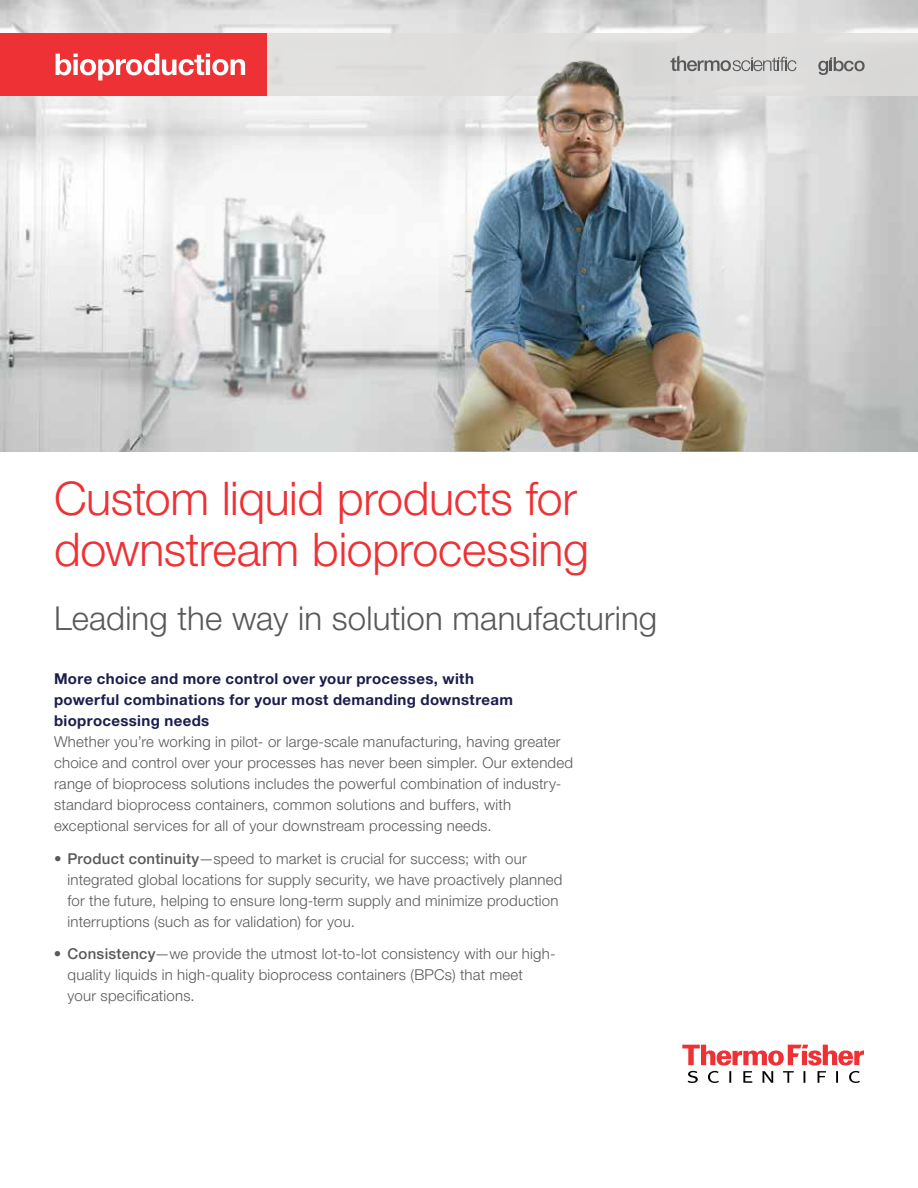
<style>
.page{position:relative;width:918px;height:1188px;background:#fff}
.page>*{position:absolute;margin:0;border:0;box-sizing:border-box;transform-origin:0 0}
.t1{font:300 46.5px/51px "Helvetica Neue LT Std";letter-spacing:-.01em;color:#ee3134}
.t2{font:300 33px "Helvetica Neue LT Std";letter-spacing:.005em;color:#58595b}
.t3{font:300 15px/21px "Helvetica Neue LT Std";letter-spacing:.015em;color:#58595b}
.t4{font:700 15px/21px "Helvetica Neue LT Std";letter-spacing:.025em;color:#1b1e4d}
.s1{font-weight:500}
</style>
<div class="page">
<svg style="left:682px;top:1045px;width:182px;height:38px"></svg>
<img style="left:0;top:0;width:918px;height:451px">
<div style="left:267px;top:33px;width:651px;height:63px;background:#dedddc"></div>
<div style="left:0;top:33px;width:267px;height:63px;background:#ee3134"></div>
<svg style="left:56px;top:54px;width:189px;height:26px"></svg>
<svg style="left:818px;top:57px;width:47px;height:18px"></svg>
<svg style="left:670px;top:56px;width:126px;height:15px"></svg>
<img style="left:453px;top:61px;width:142px;height:390px">
<h1 class="t1" style="left:54px;top:472px;width:537px">Custom liquid products for downstream bioprocessing</h1>
<h2 class="t2" style="left:54px;top:598px;width:605px">Leading the way in solution manufacturing</h2>
<p class="t4" style="left:54px;top:668px;width:461px">More choice and more control over your processes, with powerful combinations for your most demanding downstream bioprocessing needs</p>
<p class="t3" style="left:54px;top:731px;width:521px">Whether you’re working in pilot- or large-scale manufacturing, having greater choice and control over your processes has never been simpler. Our extended range of bioprocess solutions includes the powerful combination of industry&shy;standard bioprocess containers, common solutions and buffers, with exceptional services for all of your downstream processing needs.</p>
<p class="t3" style="left:67px;top:848px;width:497px;text-indent:-13px"><span class="s1">• Product continuity</span>—speed to market is crucial for success; with our integrated global locations for supply security, we have proactively planned for the future, helping to ensure long-term supply and minimize production interruptions (such as for validation) for you.</p>
<p class="t3" style="left:67px;top:942px;width:490px;text-indent:-14px"><span class="s1">• Consistency</span>—we provide the utmost lot-to-lot consistency with our high&shy;quality liquids in high-quality bioprocess containers (BPCs) that meet<br>your specifications.</p>
</div>
